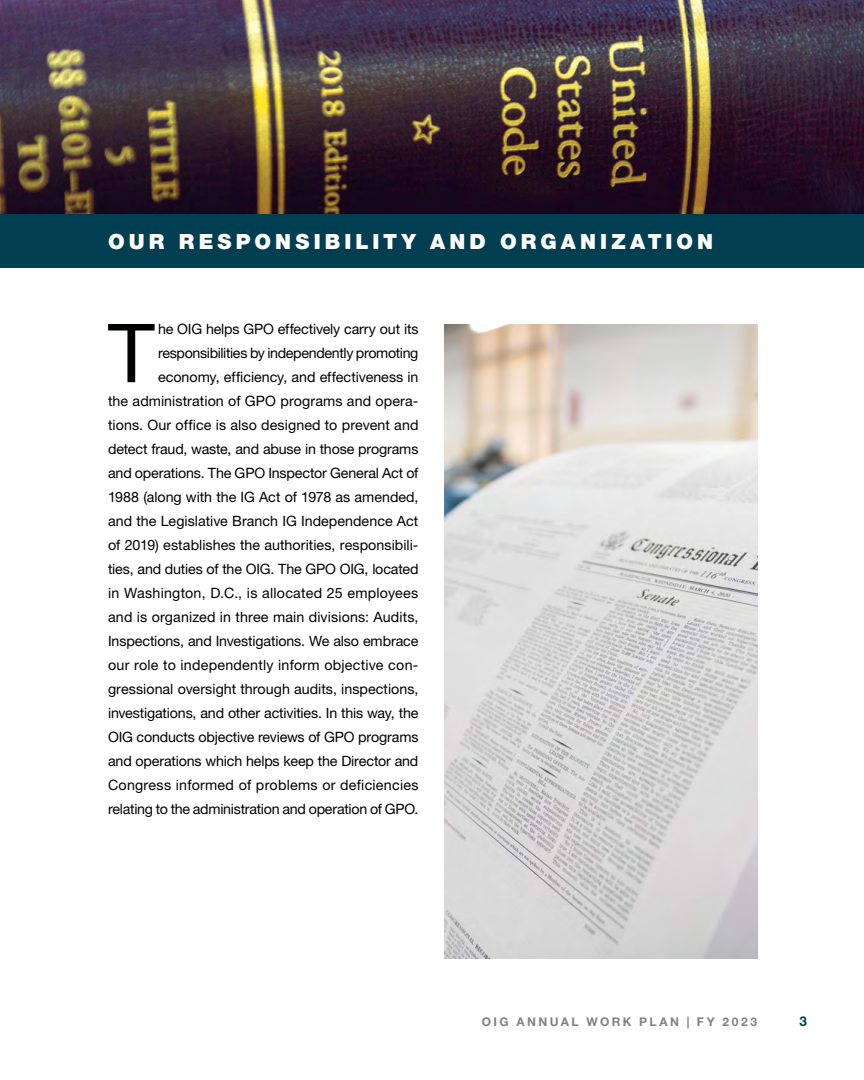
<style>
.page{position:relative;width:864px;height:1080px;background:#fff}
.page>*{position:absolute;margin:0;border:0;box-sizing:border-box;transform-origin:0 0}
.t1{font:81.45px "Helvetica Neue LT Std";color:#000101}
.t2{font:900 21px "Helvetica Neue LT Std";letter-spacing:.195em;color:#fff}
.t3{font:14.25px/24px "Helvetica Neue LT Std";letter-spacing:-.005em;color:#000;text-align:right}
.t4{font:700 13.5px "Helvetica Neue LT Std";color:#003e51}
.t5{font:700 12px "Helvetica Neue LT Std";letter-spacing:.205em;color:#808285}
</style>
<div class="page">
<img style="left:0;top:0;width:864px;height:214px">
<div style="left:0;top:214px;width:864px;height:54px;background:#003e51"></div>
<img style="left:445px;top:324px;width:312px;height:634px">
<h2 class="t2" style="left:108px;top:229px;width:607px">OUR RESPONSIBILITY AND ORGANIZATION</h2>
<p class="t3" style="left:108px;top:317px;width:312px">he OIG helps GPO effectively carry out its responsibilities by independently promoting economy, efficiency, and effectiveness in<br>the administration of GPO programs and opera&shy;tions. Our office is also designed to prevent and detect fraud, waste, and abuse in those programs and operations. The GPO Inspector General Act of 1988 (along with the IG Act of 1978 as amended, and the Legislative Branch IG Independence Act of 2019) establishes the authorities, responsibili&shy;ties, and duties of the OIG. The GPO OIG, located in Washington, D.C., is allocated 25 employees and is organized in three main divisions: Audits, Inspections, and Investigations. We also embrace our role to independently inform objective con&shy;gressional oversight through audits, inspections, investigations, and other activities. In this way, the OIG conducts objective reviews of GPO programs and operations which helps keep the Director and Congress informed of problems or deficiencies relating to the administration and operation of GPO.</p>
<h1 class="t1" style="left:108px;top:305px;width:48px">T</h1>
<p class="t5" style="left:482px;top:1015px;width:277px">OIG ANNUAL WORK PLAN | FY 2023</p>
<p class="t4" style="left:800px;top:1013px;width:9px">3</p>
</div>
